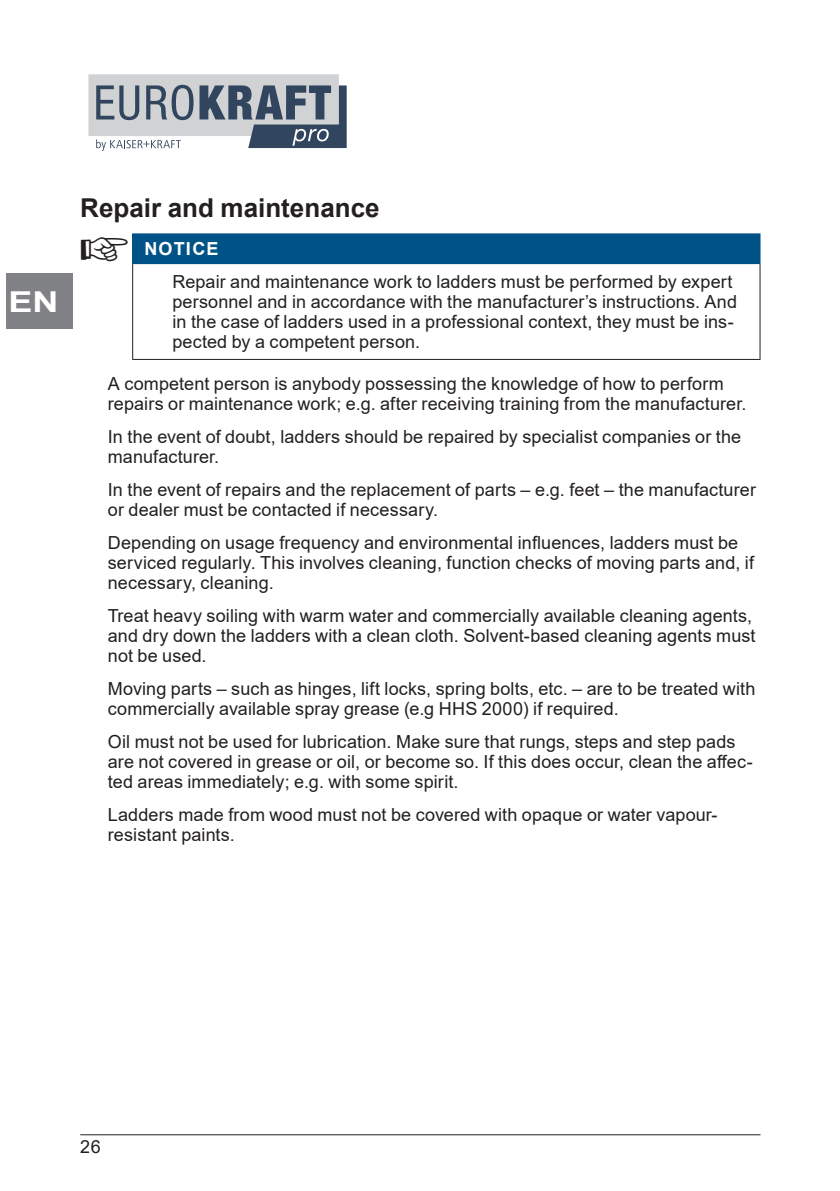
<style>
.page{position:relative;width:840px;height:1191px;background:#fff}
.page>*{position:absolute;margin:0;border:0;box-sizing:border-box;transform-origin:0 0}
.t1{font:700 28.8px "Arial";color:#fff;scale:1.25 1}
.Ü1{font:700 26px "Arial";color:#231f20}
.Inhalt{font:18px/20px "Arial";letter-spacing:.005em;color:#231f20}
.t2{font:700 18px "Arial";letter-spacing:.07em;color:#fff}
</style>
<div class="page">
<svg style="left:88px;top:74px;width:258px;height:77px;background:#a3aab3"></svg>
<hr style="left:80px;top:1134px;width:680px;height:1px;background:#231f20">
<div style="left:6px;top:273px;width:67px;height:56px;background:#808285"></div>
<div style="left:133px;top:234px;width:626px;height:30px;background:#005387"></div>
<hr style="left:132px;top:264px;width:1px;height:95px;background:#231f20">
<hr style="left:759px;top:264px;width:1px;height:95px;background:#231f20">
<hr style="left:132px;top:359px;width:628px;height:1px;background:#231f20">
<hr style="left:132px;top:233px;width:628px;height:1px;background:#005387">
<svg style="left:759px;top:234px;width:1px;height:29px"></svg>
<hr style="left:132px;top:263px;width:628px;height:1px;background:#005387">
<svg style="left:132px;top:234px;width:1px;height:29px"></svg>
<h1 class="t1" style="left:8px;top:281px;width:42px">EN</h1>
<p class="Ü1" style="left:80px;top:190px;width:301px">Repair and maintenance</p>
<p class="t2" style="left:144px;top:236px;width:76px">NOTICE</p>
<p class="Inhalt" style="left:172px;top:272px;width:566px">Repair and maintenance work to ladders must be performed by expert personnel and in accordance with the manufacturer’s instructions. And in the case of ladders used in a professional context, they must be ins&shy;pected by a competent person.</p>
<p class="Inhalt" style="left:108px;top:374px;width:639px">A competent person is anybody possessing the knowledge of how to perform repairs or maintenance work; e.g. after receiving training from the manufacturer.</p>
<p class="Inhalt" style="left:108px;top:427px;width:634px">In the event of doubt, ladders should be repaired by specialist companies or the manufacturer.</p>
<p class="Inhalt" style="left:108px;top:480px;width:649px">In the event of repairs and the replacement of parts – e.g. feet – the manufacturer or dealer must be contacted if necessary.</p>
<p class="Inhalt" style="left:108px;top:533px;width:647px">Depending on usage frequency and environmental influences, ladders must be serviced regularly. This involves cleaning, function checks of moving parts and, if necessary, cleaning.</p>
<p class="Inhalt" style="left:108px;top:606px;width:648px">Treat heavy soiling with warm water and commercially available cleaning agents, and dry down the ladders with a clean cloth. Solvent-based cleaning agents must not be used.</p>
<p class="Inhalt" style="left:108px;top:679px;width:648px">Moving parts – such as hinges, lift locks, spring bolts, etc. – are to be treated with commercially available spray grease (e.g HHS 2000) if required.</p>
<p class="Inhalt" style="left:108px;top:732px;width:646px">Oil must not be used for lubrication. Make sure that rungs, steps and step pads are not covered in grease or oil, or become so. If this does occur, clean the affec&shy;ted areas immediately; e.g. with some spirit.</p>
<p class="Inhalt" style="left:108px;top:805px;width:610px">Ladders made from wood must not be covered with opaque or water vapour&shy;resistant paints.</p>
<p class="Inhalt" style="left:80px;top:1136px;width:22px">26</p>
</div>
